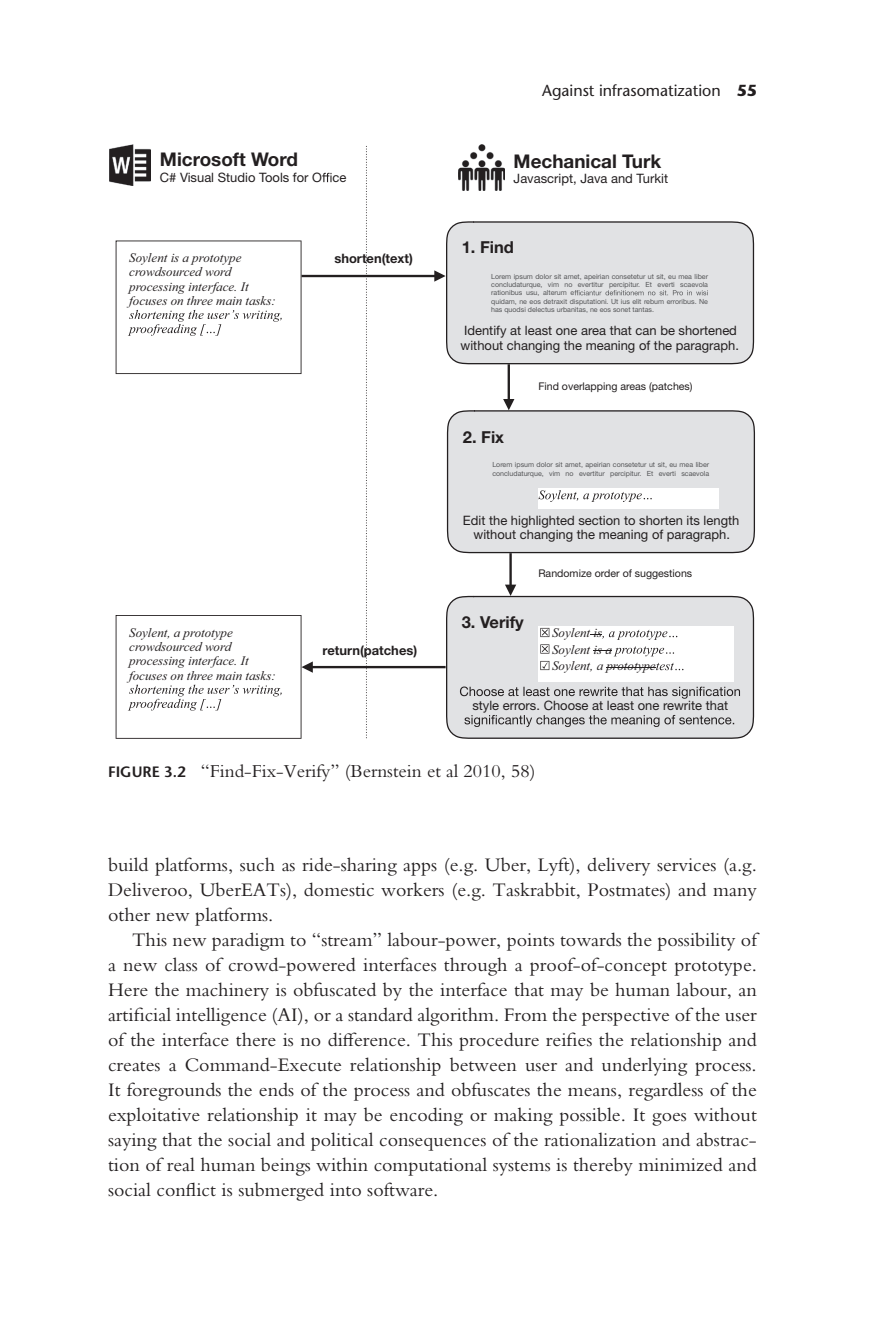
<style>
.page{position:relative;width:885px;height:1327px;background:#fff}
.page>*{position:absolute;margin:0;border:0;box-sizing:border-box;transform-origin:0 0}
.TEXT_IND{font:20px/25px "Bembo Std";color:#231f20;text-align:justify}
.FC{font:19px "Bembo Std";color:#231f20}
.t1{font:700 18.8px "Helvetica Neue LT Std";color:#231f20}
.t2{font:700 16.4px "Helvetica Neue LT Std";color:#231f20}
.t3{font:500 16px "Stone Sans Std";color:#231f20}
.t4{font:13px/14.2px "Helvetica Neue LT Std";color:#231f20}
.t5{font:italic 13px/14.2px "Times New Roman";color:#231f20}
.t6{font:700 13px "Helvetica Neue LT Std";color:#231f20}
.t7{font:10.6px "Helvetica Neue LT Std";color:#231f20}
.t8{font:7px/8.2px "Helvetica Neue LT Std";color:#555658}
.s1{font-weight:700}
.s2{font-family:"Stone Sans Std";font-weight:600;font-size:15px}
</style>
<div class="page">
<img style="left:110px;top:145px;width:24px;height:38px">
<svg style="left:116px;top:146px;width:639px;height:593px"></svg>
<p class="t1" style="left:160px;top:147px;width:139px">Microsoft Word</p>
<p class="t4" style="left:160px;top:170px;width:188px">C# Visual Studio Tools for O ce</p>
<p class="t5" style="left:129px;top:250px;width:148px">Soylent is a prototype crowdsourced word processing interface. It focuses on three main tasks:</p>
<p class="t6" style="left:334px;top:251px;width:80px">shorten(text)</p>
<p class="t5" style="left:129px;top:625px;width:148px">Soylent, a prototype crowdsourced word processing interface. It focuses on three main tasks:</p>
<p class="t6" style="left:322px;top:642px;width:96px">return(patches)</p>
<p class="t3" style="left:542px;top:81px;width:216px">Against infrasomatization <span class="s1">55</span></p>
<p class="t1" style="left:513px;top:150px;width:149px">Mechanical Turk</p>
<p class="t4" style="left:513px;top:171px;width:156px">Javascript, Java and Turkit</p>
<p class="t2" style="left:461px;top:237px;width:54px">1. Find</p>
<p class="t8" style="left:491px;top:272px;width:218px">Lorem ipsum dolor sit amet, apeirian consetetur ut sit, eu mea liber concludaturque, vim no evertitur percipitur. Et everti scaevola rationibus usu, alterum e<br>quidam, ne eos detraxit disputationi. Ut ius elit rebum erroribus. Ne has quodsi delectus urbanitas, ne eos sonet tantas.</p>
<p class="t4" style="left:460px;top:323px;width:280px">Identify at least one area that can be shortened without changing the meaning of the paragraph.</p>
<p class="t7" style="left:538px;top:379px;width:156px">Find overlapping areas (patches)</p>
<p class="t2" style="left:463px;top:426px;width:43px">2. Fix</p>
<p class="t8" style="left:492px;top:461px;width:218px">Lorem ipsum dolor sit amet, apeirian consetetur ut sit, eu mea liber concludaturque, vim no evertitur percipitur. Et everti scaevola</p>
<p class="t4" style="left:463px;top:513px;width:278px;text-align:center">Edit the highlighted section to shorten its length without changing the meaning of paragraph.</p>
<p class="t2" style="left:461px;top:611px;width:64px">3. Verify</p>
<p class="t7" style="left:538px;top:567px;width:155px">Randomize order of suggestions</p>
<p class="t5" style="left:552px;top:624px;width:105px;line-height:16.4px">Soylent is<br>Soylent is a<br>Soylent, a prototype</p>
<p class="t4" style="left:472px;top:698px;width:257px">style errors. Choose at least one rewrite that</p>
<p class="FC" style="left:108px;top:760px;width:429px"><span class="s2">FIGURE 3.2</span> “Find-Fix-Verify” (Bernstein et al 2010, 58)</p>
<p class="TEXT_IND" style="left:108px;top:851px;width:650px">build platforms, such as ride-sharing apps (e.g. Uber, Lyft), delivery services (a.g.<br>Deliveroo, UberEATs), domestic workers (e.g. Taskrabbit, Postmates) and many other new platforms.</p>
<p class="TEXT_IND" style="left:108px;top:926px;width:650px;text-indent:24px">This new paradigm to “stream” labour-power, points towards the possibility of a new class of crowd-powered interfaces through a proof-of-concept prototype.<br>Here the machinery is obfuscated by the interface that may be human labour, an artificial intelligence (AI), or a standard algorithm. From the perspective of the user of the interface there is no difference. This procedure reifies the relationship and creates a Command-Execute relationship between user and underlying process.<br>It foregrounds the ends of the process and obfuscates the means, regardless of the exploitative relationship it may be encoding or making possible. It goes without saying that the social and political consequences of the rationalization and abstrac&shy;tion of real human beings within computational systems is thereby minimized and social conflict is submerged into software.</p>
</div>
